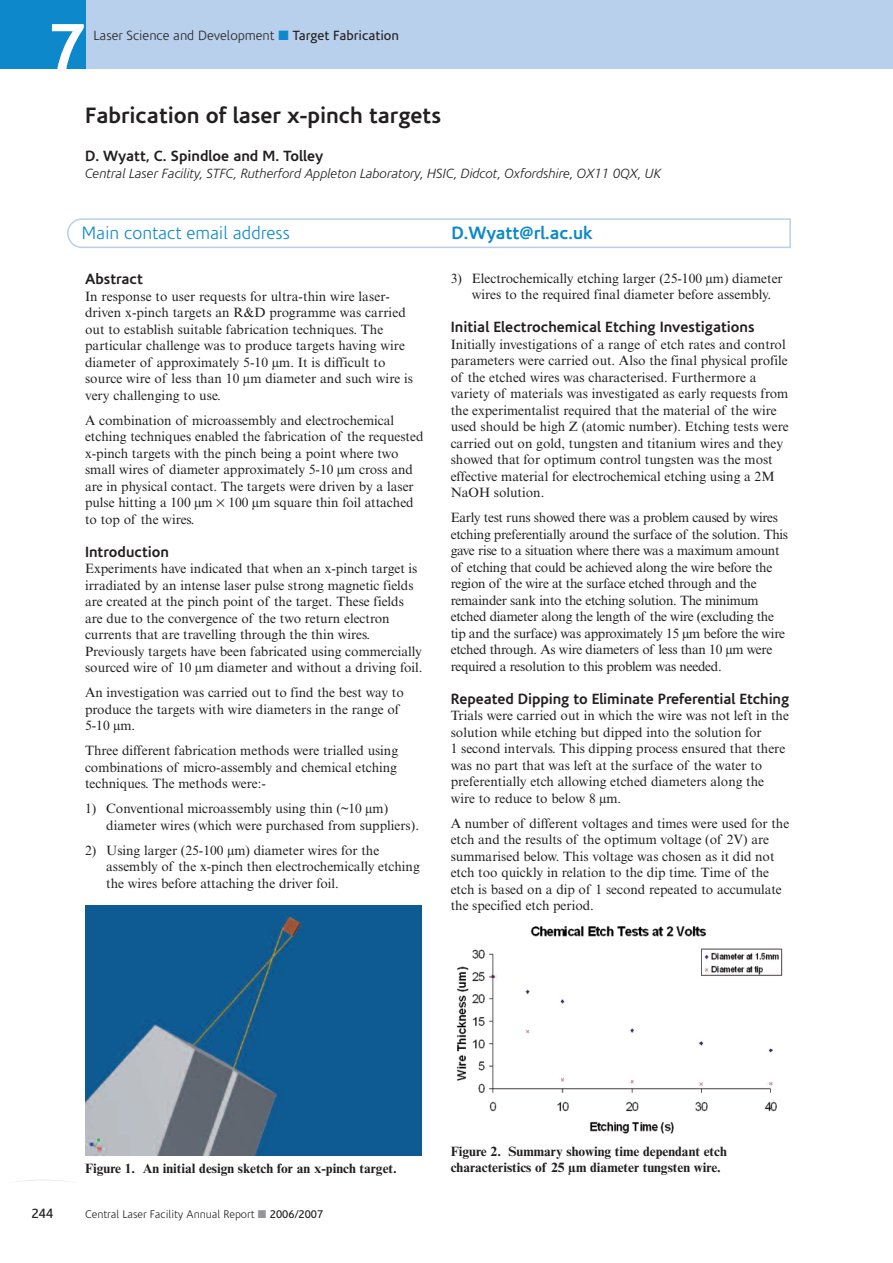
<style>
.page{position:relative;width:893px;height:1263px;background:#fff}
.page>*{position:absolute;margin:0;border:0;box-sizing:border-box;transform-origin:0 0}
.t1{font:700 66px "Corisande";color:#fff}
.t2{font:700 22.5px "Corisande";color:#231f20}
.t3{font:300 18px "Corisande";color:#0c88cb}
.t4{font:700 18px "Corisande";color:#0c88cb}
.t5{font:700 15px "Corisande";color:#231f20}
.t6{font:13.5px/16.5px "Times NRMT";color:#231f20}
.t7{font:13.5px/16.5px "Times NRMT";letter-spacing:-.02em;color:#231f20}
.t8{font:700 13.5px/16.5px "Times NRMT";color:#231f20}
.t9{font:italic 300 13.5px "Corisande";color:#231f20}
.t10{font:300 13.5px "Corisande";color:#231f20}
.t11{font:13.5px "Corisande";color:#231f20}
.t12{font:300 11.25px "Corisande";color:#231f20}
.s1{color:#0c88cb}
.s2{font-weight:400}
.s3{color:#939598}
</style>
<div class="page">
<div style="left:85px;top:0;width:808px;height:68px;background:#b8d0eb"></div>
<div style="left:0;top:0;width:85px;height:68px;background:#0c88cb"></div>
<svg style="left:16px;top:1179px;width:54px;height:3px"></svg>
<svg style="left:67px;top:218px;width:723px;height:30px"></svg>
<img style="left:85px;top:905px;width:337px;height:250px">
<img style="left:457px;top:926px;width:326px;height:208px">
<h1 class="t1" style="left:49px;top:21px;width:38px">7</h1>
<p class="t10" style="left:94px;top:30px;width:307px">Laser Science and Development <span class="s1">■</span> <span class="s2">Target Fabrication</span></p>
<h2 class="t2" style="left:85px;top:107px;width:357px">Fabrication of laser x-pinch targets</h2>
<p class="t5" style="left:85px;top:150px;width:240px">D. Wyatt, C. Spindloe and M. Tolley</p>
<p class="t9" style="left:85px;top:168px;width:578px">Central Laser Facility, STFC, Rutherford Appleton Laboratory, HSIC, Didcot, Oxfordshire, OX11 0QX, UK</p>
<h3 class="t3" style="left:82px;top:226px;width:209px">Main contact email address</h3>
<h3 class="t4" style="left:451px;top:226px;width:143px">D.Wyatt@rl.ac.uk</h3>
<p class="t5" style="left:85px;top:273px;width:59px">Abstract</p>
<p class="t6" style="left:85px;top:289px;width:330px">In response to user requests for ultra-thin wire laser&shy;driven x-pinch targets an R&amp;D programme was carried out to establish suitable fabrication techniques. The particular challenge was to produce targets having wire diameter of approximately 5-10 µm. It is difficult to source wire of less than 10 µm diameter and such wire is very challenging to use.</p>
<p class="t6" style="left:85px;top:413px;width:340px">A combination of microassembly and electrochemical etching techniques enabled the fabrication of the requested x-pinch targets with the pinch being a point where two small wires of diameter approximately 5-10 µm cross and are in physical contact. The targets were driven by a laser pulse hitting a 100 µm 100 µm square thin foil attached to top of the wires.</p>
<p class="t5" style="left:85px;top:546px;width:86px">Introduction</p>
<p class="t6" style="left:85px;top:562px;width:339px">Experiments have indicated that when an x-pinch target is irradiated by an intense laser pulse strong magnetic fields are created at the pinch point of the target. These fields are due to the convergence of the two return electron currents that are travelling through the thin wires.<br>Previously targets have been fabricated using commercially sourced wire of 10 µm diameter and without a driving foil.</p>
<p class="t6" style="left:85px;top:686px;width:320px">An investigation was carried out to find the best way to produce the targets with wire diameters in the range of<br>5-10 µm.</p>
<p class="t6" style="left:85px;top:744px;width:315px;text-align:justify">Three different fabrication methods were trialled using combinations of micro-assembly and chemical etching techniques. The methods were:-</p>
<p class="t6" style="left:106px;top:802px;width:314px;text-indent:-21px">1) Conventional microassembly using thin (~10 µm) diameter wires (which were purchased from suppliers).</p>
<p class="t6" style="left:106px;top:843px;width:315px;text-indent:-21px">2) Using larger (25-100 µm) diameter wires for the assembly of the x-pinch then electrochemically etching the wires before attaching the driver foil.</p>
<p class="t6" style="left:472px;top:271px;width:312px;text-indent:-21px">3) Electrochemically etching larger (25-100 µm) diameter wires to the required final diameter before assembly.</p>
<p class="t5" style="left:451px;top:321px;width:305px">Initial Electrochemical Etching Investigations</p>
<p class="t6" style="left:451px;top:337px;width:339px">Initially investigations of a range of etch rates and control parameters were carried out. Also the final physical profile of the etched wires was characterised. Furthermore a variety of materials was investigated as early requests from the experimentalist required that the material of the wire used should be high Z (atomic number). Etching tests were carried out on gold, tungsten and titanium wires and they showed that for optimum control tungsten was the most effective material for electrochemical etching using a 2M NaOH solution.</p>
<p class="t7" style="left:451px;top:511px;width:339px">Early test runs showed there was a problem caused by wires etching preferentially around the surface of the solution. This gave rise to a situation where there was a maximum amount of etching that could be achieved along the wire before the region of the wire at the surface etched through and the remainder sank into the etching solution. The minimum etched diameter along the length of the wire (excluding the tip and the surface) was approximately 15 µm before the wire etched through. As wire diameters of less than 10 µm were required a resolution to this problem was needed.</p>
<p class="t5" style="left:451px;top:693px;width:340px">Repeated Dipping to Eliminate Preferential Etching</p>
<p class="t6" style="left:451px;top:709px;width:340px">Trials were carried out in which the wire was not left in the solution while etching but dipped into the solution for<br>1 second intervals. This dipping process ensured that there was no part that was left at the surface of the water to preferentially etch allowing etched diameters along the wire to reduce to below 8 µm.</p>
<p class="t6" style="left:451px;top:816px;width:340px">A number of different voltages and times were used for the etch and the results of the optimum voltage (of 2V) are summarised below. This voltage was chosen as it did not etch too quickly in relation to the dip time. Time of the etch is based on a dip of 1 second repeated to accumulate the specified etch period.</p>
<p class="t8" style="left:85px;top:1161px;width:313px">Figure 1. An initial design sketch for an x-pinch target.</p>
<p class="t11" style="left:31px;top:1208px;width:24px">244</p>
<p class="t12" style="left:85px;top:1210px;width:240px">Central Laser Facility Annual Report <span class="s3">■</span> <span class="s2">2006/2007</span></p>
<p class="t8" style="left:451px;top:1144px;width:277px">Figure 2. Summary showing time dependant etch characteristics of 25 µm diameter tungsten wire.</p>
</div>
